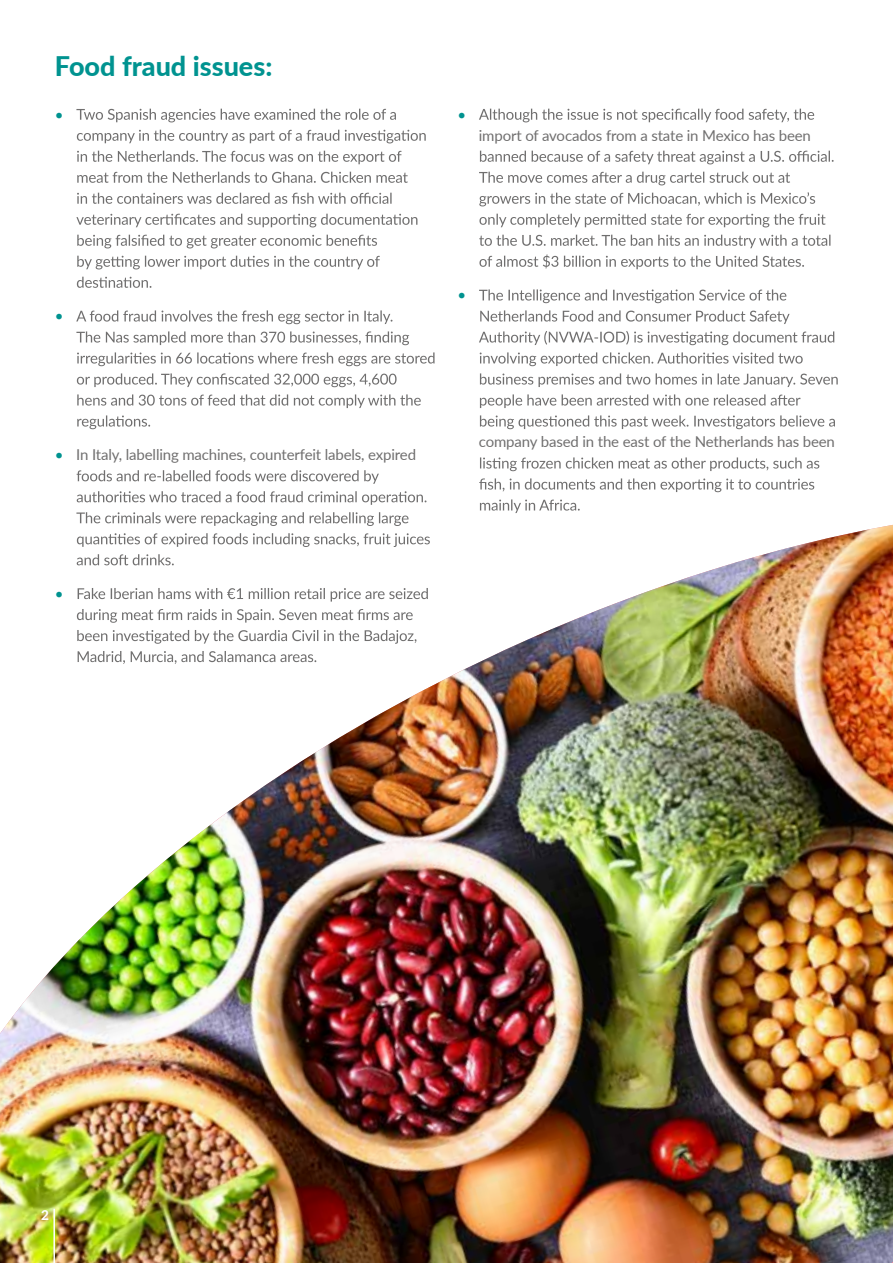
<style>
.page{position:relative;width:893px;height:1263px;background:#fff}
.page>*{position:absolute;margin:0;border:0;box-sizing:border-box;transform-origin:0 0}
.t1{font:800 27px "Lato";color:#009390}
.t2{font:15px "Lato";letter-spacing:-.01em;color:#706f6f}
.t3{font:15px "Lato";color:#009390}
.t4{font:800 13.5px "Lato";color:#fff}
.s1{color:#009390}
</style>
<div class="page">
<svg style="left:76px;top:109px;width:320px;height:13px"></svg>
<svg style="left:77px;top:130px;width:349px;height:13px"></svg>
<svg style="left:77px;top:151px;width:324px;height:13px"></svg>
<svg style="left:77px;top:172px;width:331px;height:11px"></svg>
<svg style="left:77px;top:193px;width:315px;height:11px"></svg>
<svg style="left:76px;top:214px;width:341px;height:13px"></svg>
<svg style="left:77px;top:235px;width:300px;height:13px"></svg>
<svg style="left:77px;top:256px;width:303px;height:13px"></svg>
<svg style="left:77px;top:277px;width:74px;height:11px"></svg>
<svg style="left:76px;top:310px;width:316px;height:14px"></svg>
<svg style="left:76px;top:331px;width:333px;height:14px"></svg>
<svg style="left:77px;top:352px;width:358px;height:14px"></svg>
<svg style="left:77px;top:373px;width:320px;height:14px"></svg>
<svg style="left:77px;top:394px;width:344px;height:14px"></svg>
<svg style="left:77px;top:415px;width:73px;height:14px"></svg>
<svg style="left:77px;top:470px;width:302px;height:14px"></svg>
<svg style="left:77px;top:491px;width:349px;height:14px"></svg>
<svg style="left:76px;top:512px;width:332px;height:11px"></svg>
<svg style="left:479px;top:109px;width:335px;height:13px"></svg>
<svg style="left:480px;top:151px;width:354px;height:13px"></svg>
<svg style="left:479px;top:172px;width:311px;height:13px"></svg>
<svg style="left:479px;top:192px;width:336px;height:14px"></svg>
<svg style="left:479px;top:214px;width:347px;height:13px"></svg>
<svg style="left:479px;top:235px;width:351px;height:13px"></svg>
<svg style="left:479px;top:254px;width:325px;height:15px"></svg>
<svg style="left:479px;top:289px;width:307px;height:14px"></svg>
<svg style="left:480px;top:310px;width:310px;height:14px"></svg>
<svg style="left:479px;top:331px;width:355px;height:14px"></svg>
<svg style="left:480px;top:352px;width:323px;height:14px"></svg>
<svg style="left:480px;top:373px;width:358px;height:14px"></svg>
<svg style="left:480px;top:394px;width:320px;height:14px"></svg>
<svg style="left:480px;top:415px;width:355px;height:14px"></svg>
<svg style="left:480px;top:457px;width:339px;height:14px"></svg>
<svg style="left:479px;top:478px;width:335px;height:14px"></svg>
<svg style="left:480px;top:499px;width:100px;height:14px"></svg>
<img style="left:0;top:525px;width:893px;height:738px">
<hr style="left:53px;top:1209px;width:2px;height:54px;background:#fff">
<h1 class="t1" style="left:55px;top:46px;width:219px">Food fraud issues:</h1>
<p class="t3" style="left:55px;top:104px;width:10px">•</p>
<p class="t3" style="left:458px;top:103px;width:10px">•</p>
<p class="t2" style="left:479px;top:124px;width:334px">import of avocados from a state in Mexico has been</p>
<p class="t3" style="left:55px;top:305px;width:10px">•</p>
<p class="t3" style="left:458px;top:284px;width:10px">•</p>
<p class="t2" style="left:55px;top:444px;width:363px"><span class="s1">•</span> In Italy, labelling machines, counterfeit labels, expired</p>
<p class="t2" style="left:479px;top:431px;width:358px">company based in the east of the Netherlands has been</p>
<p class="t3" style="left:55px;top:583px;width:10px">•</p>
<p class="t4" style="left:41px;top:1205px;width:9px">2</p>
</div>
